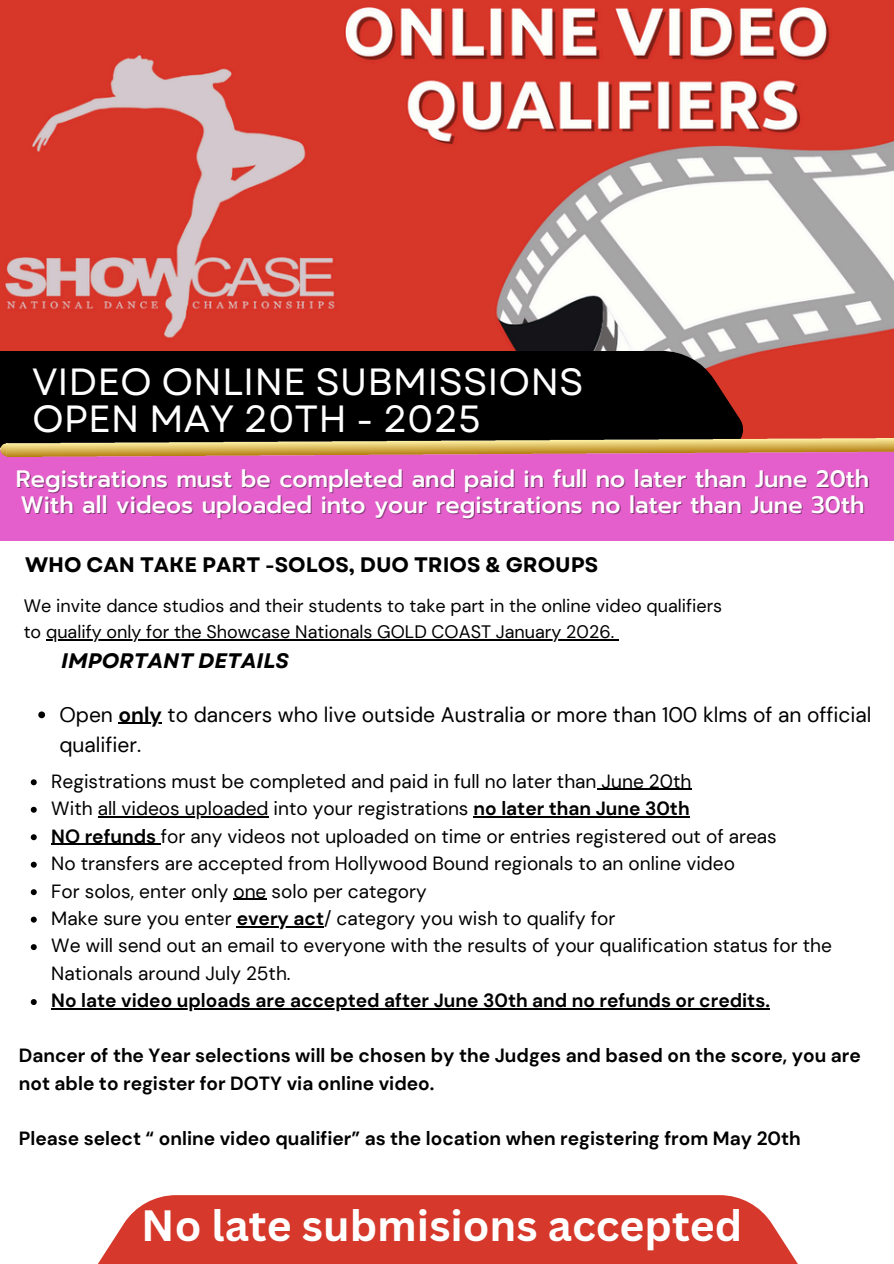
<style>
.page{position:relative;width:894px;height:1264px;background:#fff}
.page>*{position:absolute;margin:0;border:0;box-sizing:border-box;transform-origin:0 0}
.t1{font:700 42.6px "Canva Sans";color:#fff}
.t2{font:37.8px/37.2px "Garet";color:#fff}
.t3{font:500 23.55px "Prompt";color:#fff}
.t4{font:21px "DM Sans";color:#000}
.t5{font:700 21px "Garet";color:#000}
.t6{font:italic 700 21px "Garet";color:#000}
.t7{font:19.05px "DM Sans";color:#000}
.t8{font:700 19.05px/27.5px "DM Sans";color:#000}
.t9{font:18px "DM Sans";color:#000}
.s1{font-weight:700}
.s2{font-weight:400}
</style>
<div class="page">
<img style="left:0;top:0;width:893px;height:438px">
<div style="left:0;top:351px;width:743px;height:92px;background:#000"></div>
<div style="left:90px;top:1195px;width:715px;height:68px;background:#d6382b"></div>
<hr style="left:46px;top:639px;width:568px;height:1px;background:#000">
<svg style="left:38px;top:711px;width:7px;height:7px"></svg>
<hr style="left:118px;top:722px;width:44px;height:1px;background:#000">
<div style="left:0;top:456px;width:893px;height:85px;background:#e45fcc"></div>
<svg style="left:0;top:443px;width:6px;height:13px"></svg>
<img style="left:6px;top:438px;width:887px;height:18px">
<svg style="left:31px;top:779px;width:6px;height:6px"></svg>
<hr style="left:596px;top:788px;width:95px;height:2px;background:#000">
<svg style="left:31px;top:806px;width:6px;height:6px"></svg>
<hr style="left:98px;top:816px;width:170px;height:1px;background:#000">
<hr style="left:473px;top:816px;width:216px;height:1px;background:#000">
<svg style="left:31px;top:834px;width:6px;height:6px"></svg>
<hr style="left:51px;top:843px;width:110px;height:2px;background:#000">
<svg style="left:31px;top:861px;width:6px;height:6px"></svg>
<svg style="left:31px;top:889px;width:6px;height:6px"></svg>
<hr style="left:233px;top:898px;width:33px;height:1px;background:#000">
<svg style="left:31px;top:916px;width:6px;height:6px"></svg>
<hr style="left:236px;top:926px;width:88px;height:1px;background:#000">
<svg style="left:31px;top:944px;width:6px;height:6px"></svg>
<svg style="left:31px;top:999px;width:6px;height:6px"></svg>
<hr style="left:51px;top:1008px;width:718px;height:1px;background:#000">
<p class="t2" style="left:32px;top:363px;width:553px">VIDEO ONLINE SUBMISSIONS<br>OPEN MAY 20TH - 2025</p>
<h5 class="t3" style="left:16px;top:461px;width:854px">Registrations must be completed and paid in full no later than June 20th</h5>
<p class="t3" style="left:20px;top:487px;width:845px">With all videos uploaded into your registrations no later than June 30th</p>
<p class="t5" style="left:25px;top:550px;width:574px">WHO CAN TAKE PART -SOLOS, DUO TRIOS &amp; GROUPS</p>
<p class="t9" style="left:24px;top:594px;width:700px">We invite dance studios and their students to take part in the online video qualifiers</p>
<h2 class="t9" style="left:24px;top:620px;width:592px">to qualify only for the Showcase Nationals GOLD COAST January 2026.</h2>
<p class="t6" style="left:61px;top:646px;width:229px">IMPORTANT DETAILS</p>
<p class="t4" style="left:59px;top:700px;width:813px">Open <span class="s1">only</span> to dancers who live outside Australia or more than 100 klms of an official</p>
<h3 class="t4" style="left:59px;top:731px;width:83px">qualifier.</h3>
<h4 class="t7" style="left:51px;top:768px;width:641px">Registrations must be completed and paid in full no later than June 20th</h4>
<p class="t7" style="left:51px;top:796px;width:639px">With all videos uploaded into your registrations <span class="s1">no later than June 30th</span></p>
<p class="t7" style="left:51px;top:823px;width:726px"><span class="s1">NO refunds</span> for any videos not uploaded on time or entries registered out of areas</p>
<p class="t7" style="left:51px;top:851px;width:685px">No transfers are accepted from Hollywood Bound regionals to an online video</p>
<h4 class="t7" style="left:51px;top:878px;width:377px">For solos, enter only one solo per category</h4>
<p class="t7" style="left:51px;top:906px;width:565px">Make sure you enter <span class="s1">every act</span>/ category you wish to qualify for</p>
<p class="t7" style="left:51px;top:933px;width:782px">We will send out an email to everyone with the results of your qualification status for the</p>
<p class="t8" style="left:51px;top:959px;width:720px"><span class="s2">Nationals around July 25th.<br></span>No late video uploads are accepted after June 30th and no refunds or credits.</p>
<p class="t8" style="left:19px;top:1042px;width:843px">Dancer of the Year selections will be chosen by the Judges and based on the score, you are</p>
<p class="t8" style="left:19px;top:1069px;width:417px">not able to register for DOTY via online video.</p>
<p class="t8" style="left:19px;top:1124px;width:783px">Please select “ online video qualifier” as the location when registering from May 20th</p>
<h5 class="t1" style="left:141px;top:1195px;width:602px">No late submisions accepted</h5>
</div>
